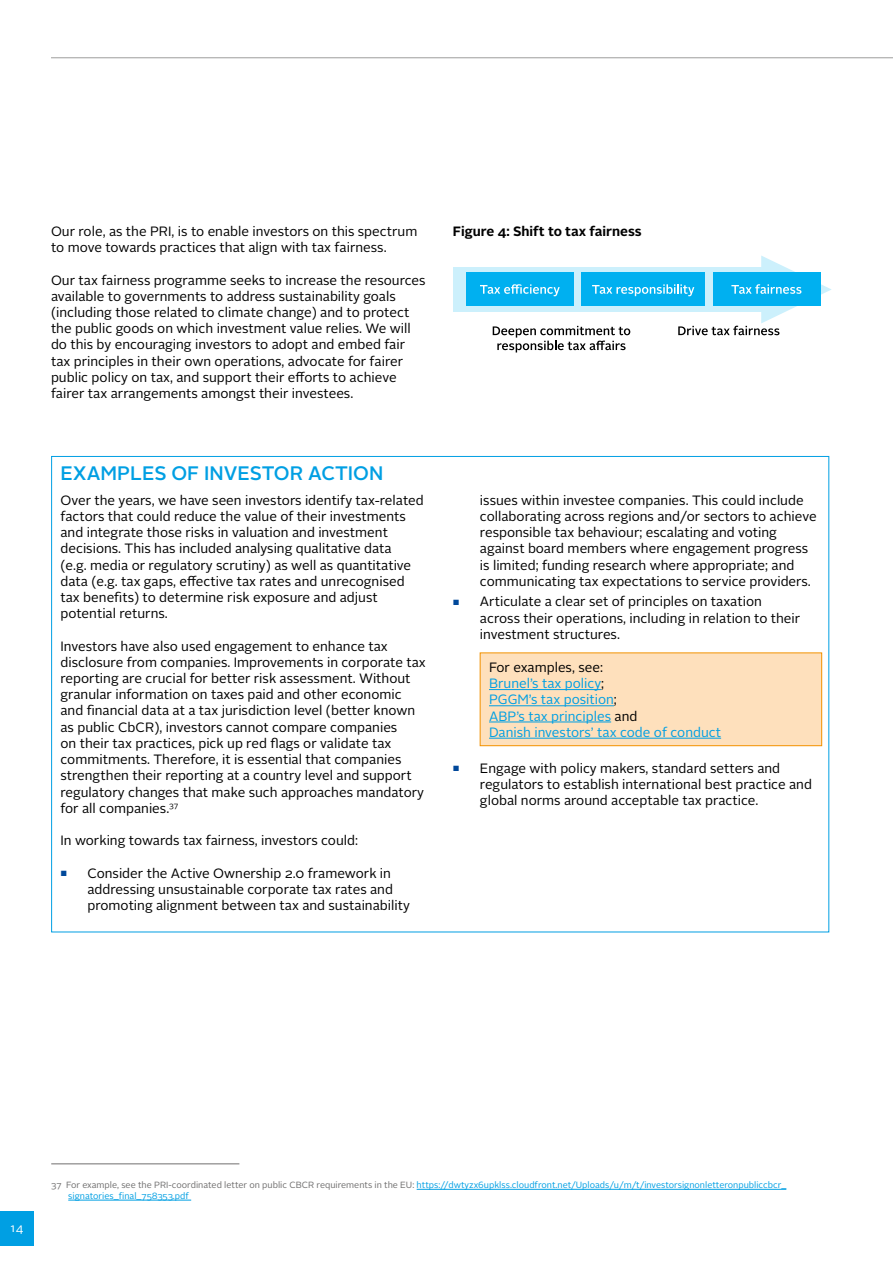
<style>
.page{position:relative;width:893px;height:1263px;background:#fff}
.page>*{position:absolute;margin:0;border:0;box-sizing:border-box;transform-origin:0 0}
.t1{font:500 19.5px "Alright Sans";color:#009fe3}
.t2{font:13.5px/16.2px "Alright Sans";color:#000}
.t3{font:13.5px/16.2px "Alright Sans";color:#009fe3}
.t4{font:700 13.5px "Alright Sans";color:#000}
.t5{font:12px "Alright Sans";color:#fff}
.t6{font:9px/10.8px "Alright Sans";color:#009fe3}
.s1{font-size:7.5px;color:#00489a}
.s2{color:#000}
.s3{color:#706f6f}
</style>
<div class="page">
<hr style="left:51px;top:57px;width:842px;height:1px;background:#9d9d9c">
<div style="left:0;top:1212px;width:34px;height:34px;background:#009fe3"></div>
<hr style="left:51px;top:1163px;width:188px;height:1px;background:#706f6f">
<hr style="left:417px;top:1189px;width:369px;height:1px;background:#009fe3">
<hr style="left:68px;top:1200px;width:123px;height:1px;background:#009fe3">
<div style="left:453px;top:267px;width:326px;height:44px;background:#ccf0fc"></div>
<div style="left:466px;top:273px;width:108px;height:33px;background:#00b0f0"></div>
<svg style="left:480px;top:255px;width:352px;height:97px"></svg>
<div style="left:480px;top:653px;width:342px;height:93px;background:#fee0bc"></div>
<hr style="left:489px;top:689px;width:112px;height:1px;background:#009fe3">
<hr style="left:489px;top:705px;width:125px;height:1px;background:#009fe3">
<hr style="left:489px;top:722px;width:122px;height:1px;background:#009fe3">
<hr style="left:489px;top:738px;width:232px;height:1px;background:#009fe3">
<div style="left:480px;top:652px;width:342px;height:94px;border:1px solid #f39200"></div>
<p class="t2" style="left:51px;top:223px;width:368px">Our role, as the PRI, is to enable investors on this spectrum to move towards practices that align with tax fairness.</p>
<p class="t2" style="left:51px;top:272px;width:376px">Our tax fairness programme seeks to increase the resources available to governments to address sustainability goals (including those related to climate change) and to protect the public goods on which investment value relies. We will do this by encouraging investors to adopt and embed fair tax principles in their own operations, advocate for fairer public policy on tax, and support their efforts to achieve fairer tax arrangements amongst their investees.</p>
<h1 class="t1" style="left:60px;top:460px;width:324px">EXAMPLES OF INVESTOR ACTION</h1>
<p class="t2" style="left:60px;top:492px;width:365px">Over the years, we have seen investors identify tax-related factors that could reduce the value of their investments and integrate those risks in valuation and investment decisions. This has included analysing qualitative data<br>(e.g. media or regulatory scrutiny) as well as quantitative data (e.g. tax gaps, effective tax rates and unrecognised tax benefits) to determine risk exposure and adjust potential returns.</p>
<p class="t2" style="left:60px;top:638px;width:367px">Investors have also used engagement to enhance tax disclosure from companies. Improvements in corporate tax reporting are crucial for better risk assessment. Without granular information on taxes paid and other economic and financial data at a tax jurisdiction level (better known as public CbCR), investors cannot compare companies<br>on their tax practices, pick up red flags or validate tax commitments. Therefore, it is essential that companies strengthen their reporting at a country level and support regulatory changes that make such approaches mandatory for all companies.<sup>37</sup></p>
<p class="t2" style="left:60px;top:832px;width:299px">In working towards tax fairness, investors could:</p>
<p class="t2" style="left:87px;top:865px;width:324px;text-indent:-27px"><span class="s1">■</span> Consider the Active Ownership 2.0 framework in addressing unsustainable corporate tax rates and promoting alignment between tax and sustainability</p>
<p class="t4" style="left:453px;top:222px;width:190px">Figure 4: Shift to tax fairness</p>
<p class="t2" style="left:480px;top:492px;width:338px">issues within investee companies. This could include collaborating across regions and/or sectors to achieve responsible tax behaviour; escalating and voting against board members where engagement progress is limited; funding research where appropriate; and communicating tax expectations to service providers.</p>
<p class="t2" style="left:480px;top:594px;width:322px;text-indent:-27px"><span class="s1">■</span> Articulate a clear set of principles on taxation across their operations, including in relation to their investment structures.</p>
<p class="t3" style="left:489px;top:659px;width:234px"><span class="s2">For examples, see:<br></span>Brunel’s tax policy<span class="s2">;<br></span>PGGM’s tax position<span class="s2">;<br></span>ABP’s tax principles <span class="s2">and<br></span>Danish investors’ tax code of conduct</p>
<p class="t2" style="left:480px;top:760px;width:333px;text-indent:-27px"><span class="s1">■</span> Engage with policy makers, standard setters and regulators to establish international best practice and global norms around acceptable tax practice.</p>
<p class="t5" style="left:10px;top:1220px;width:15px">14</p>
<p class="t6" style="left:68px;top:1180px;width:720px;text-indent:-17px"><span class="s3">37 For example, see the PRI-coordinated letter on public CBCR requirements in the EU:</span> https://dwtyzx6upklss.cloudfront.net/Uploads/u/m/t/investorsignonletteronpubliccbcr_ signatories_final_758353.pdf</p>
</div>
